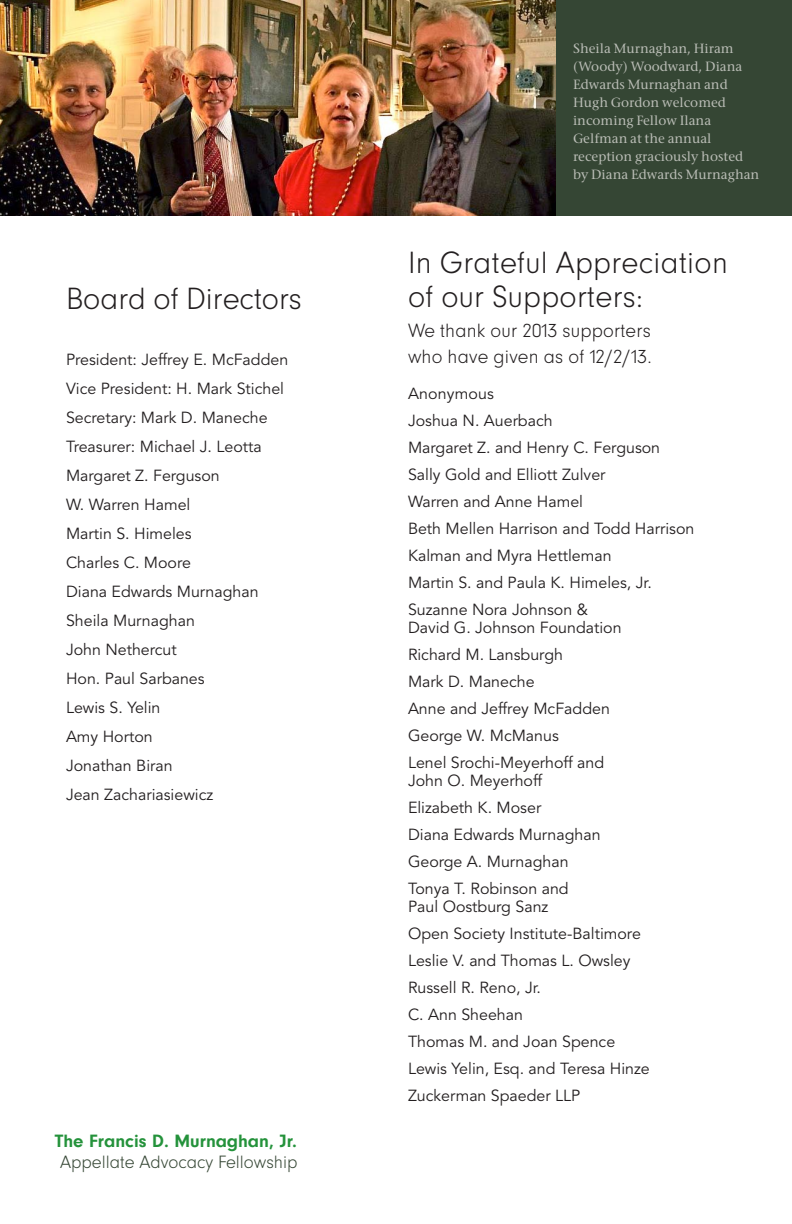
<style>
.page{position:relative;width:792px;height:1224px;background:#fff}
.page>*{position:absolute;margin:0;border:0;box-sizing:border-box;transform-origin:0 0}
.title_1{font:32px/34px "Neuzeit Lgt";letter-spacing:.01em;color:#231f20}
.title_1-2{font:20px/26px "Neuzeit Lgt";letter-spacing:.01em;color:#231f20}
.program_title{font:18.6px "Neuzeit Lgt";color:#354634}
.program_title-2{font:18.6px "Neuzeit Bld";color:#24923b}
.t1{font:16px/18px "Avenir";color:#231f20}
.t2{font:14px/18px "Stone Serif Mdm";color:#babdb6}
</style>
<div class="page">
<div style="left:488px;top:0;width:304px;height:216px;background:#354634"></div>
<img style="left:0;top:0;width:556px;height:216px">
<p class="title_1" style="left:66px;top:284px;width:237px">Board of Directors</p>
<p class="t1" style="left:66px;top:351px;width:224px">President: Jeffrey E. McFadden</p>
<p class="t1" style="left:66px;top:380px;width:220px">Vice President: H. Mark Stichel</p>
<p class="t1" style="left:66px;top:409px;width:203px">Secretary: Mark D. Maneche</p>
<p class="t1" style="left:66px;top:438px;width:197px">Treasurer: Michael J. Leotta</p>
<p class="t1" style="left:66px;top:467px;width:155px">Margaret Z. Ferguson</p>
<p class="t1" style="left:66px;top:496px;width:126px">W. Warren Hamel</p>
<p class="t1" style="left:66px;top:525px;width:127px">Martin S. Himeles</p>
<p class="t1" style="left:66px;top:554px;width:127px">Charles C. Moore</p>
<p class="t1" style="left:66px;top:583px;width:194px">Diana Edwards Murnaghan</p>
<p class="t1" style="left:66px;top:612px;width:130px">Sheila Murnaghan</p>
<p class="t1" style="left:66px;top:641px;width:112px">John Nethercut</p>
<p class="t1" style="left:66px;top:670px;width:140px">Hon. Paul Sarbanes</p>
<p class="t1" style="left:66px;top:699px;width:96px">Lewis S. Yelin</p>
<p class="t1" style="left:66px;top:728px;width:88px">Amy Horton</p>
<p class="t1" style="left:66px;top:757px;width:108px">Jonathan Biran</p>
<p class="t1" style="left:66px;top:786px;width:149px">Jean Zachariasiewicz</p>
<p class="program_title-2" style="left:55px;top:1128px;width:249px">The Francis D. Murnaghan, Jr. ⌦</p>
<p class="program_title" style="left:60px;top:1149px;width:239px">Appellate Advocacy Fellowship</p>
<p class="t2" style="left:573px;top:40px;width:188px">Sheila Murnaghan, Hiram (Woody) Woodward, Diana<br>Edwards Murnaghan and<br>Hugh Gordon welcomed incoming Fellow Ilana<br>Gelfman at the annual reception graciously hosted by Diana Edwards Murnaghan</p>
<p class="title_1" style="left:408px;top:248px;width:321px">In Grateful Appreciation of our Supporters:</p>
<p class="title_1-2" style="left:408px;top:319px;width:245px">We thank our 2013 supporters who have given as of 12/2/13.</p>
<p class="t1" style="left:408px;top:385px;width:88px">Anonymous</p>
<p class="t1" style="left:408px;top:412px;width:146px">Joshua N. Auerbach</p>
<p class="t1" style="left:408px;top:439px;width:254px">Margaret Z. and Henry C. Ferguson</p>
<p class="t1" style="left:408px;top:466px;width:199px">Sally Gold and Elliott Zulver</p>
<p class="t1" style="left:408px;top:493px;width:177px">Warren and Anne Hamel</p>
<p class="t1" style="left:408px;top:520px;width:288px">Beth Mellen Harrison and Todd Harrison</p>
<p class="t1" style="left:408px;top:547px;width:205px">Kalman and Myra Hettleman</p>
<p class="t1" style="left:408px;top:574px;width:245px">Martin S. and Paula K. Himeles, Jr.</p>
<p class="t1" style="left:408px;top:601px;width:215px">Suzanne Nora Johnson &amp;<br>David G. Johnson Foundation</p>
<p class="t1" style="left:408px;top:646px;width:157px">Richard M. Lansburgh</p>
<p class="t1" style="left:408px;top:673px;width:128px">Mark D. Maneche</p>
<p class="t1" style="left:408px;top:700px;width:203px">Anne and Jeffrey McFadden</p>
<p class="t1" style="left:408px;top:727px;width:152px">George W. McManus</p>
<p class="t1" style="left:408px;top:754px;width:198px">Lenel Srochi-Meyerhoff and<br>John O. Meyerhoff</p>
<p class="t1" style="left:408px;top:799px;width:135px">Elizabeth K. Moser</p>
<p class="t1" style="left:408px;top:826px;width:194px">Diana Edwards Murnaghan</p>
<p class="t1" style="left:408px;top:853px;width:162px">George A. Murnaghan</p>
<p class="t1" style="left:408px;top:880px;width:162px">Tonya T. Robinson and<br>Paul Oostburg Sanz</p>
<p class="t1" style="left:408px;top:925px;width:234px">Open Society Institute-Baltimore</p>
<p class="t1" style="left:408px;top:952px;width:224px">Leslie V. and Thomas L. Owsley</p>
<p class="t1" style="left:408px;top:979px;width:135px">Russell R. Reno, Jr.</p>
<p class="t1" style="left:408px;top:1006px;width:117px">C. Ann Sheehan</p>
<p class="t1" style="left:408px;top:1033px;width:209px">Thomas M. and Joan Spence</p>
<p class="t1" style="left:408px;top:1060px;width:243px">Lewis Yelin, Esq. and Teresa Hinze</p>
<p class="t1" style="left:408px;top:1087px;width:174px">Zuckerman Spaeder LLP</p>
</div>
